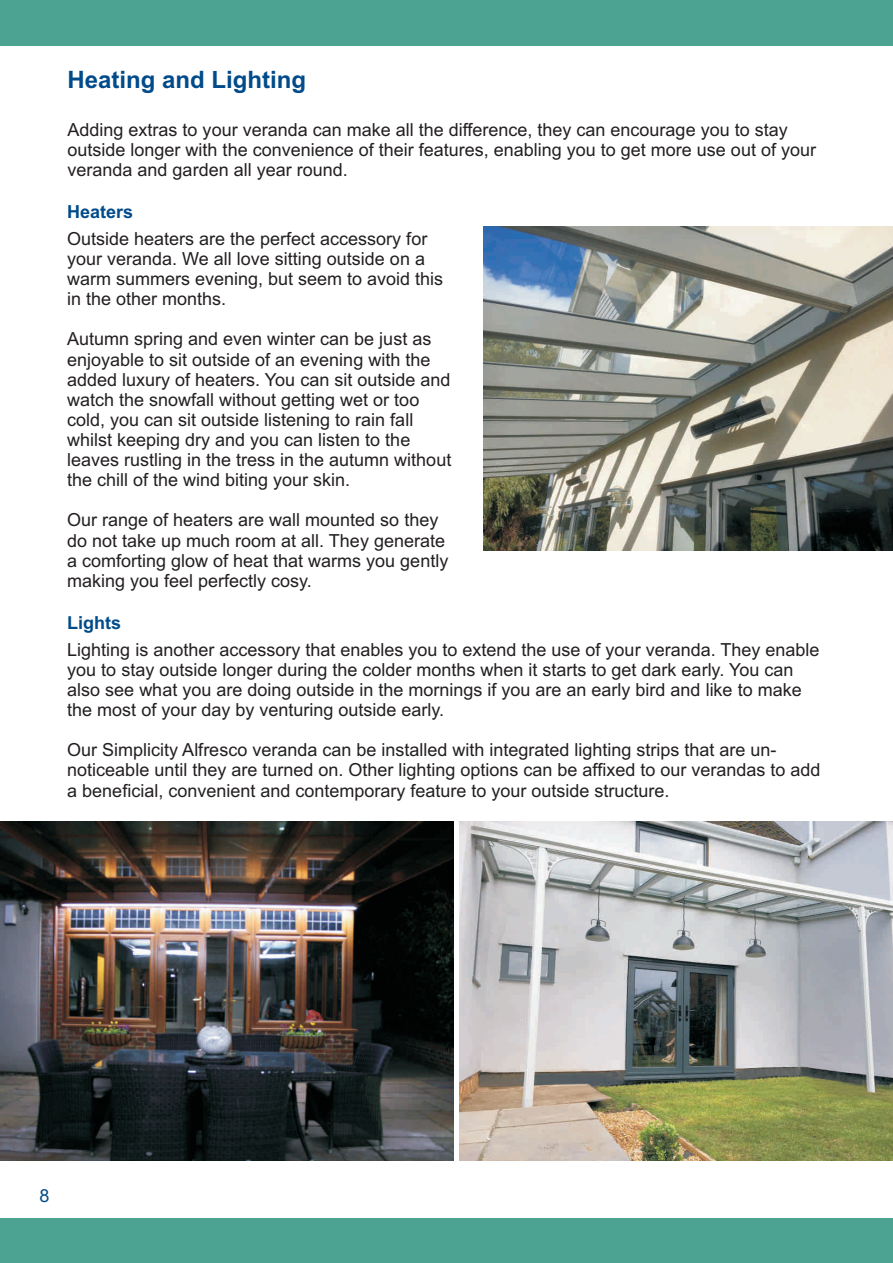
<style>
.page{position:relative;width:893px;height:1263px;background:#fff}
.page>*{position:absolute;margin:0;border:0;box-sizing:border-box;transform-origin:0 0}
.t1{font:700 24px "Arial";color:#014b8a}
.t2{font:18px/20.1px "Arial";color:#231f20}
.t3{font:700 18px "Arial";color:#014b8a}
.t4{font:18px "Arial";color:#014b8a}
</style>
<div class="page">
<div style="left:0;top:1px;width:893px;height:45px;background:#4ca391"></div>
<div style="left:0;top:1218px;width:893px;height:45px;background:#4ca391"></div>
<img style="left:484px;top:227px;width:409px;height:324px">
<img style="left:0;top:822px;width:453px;height:338px">
<img style="left:460px;top:822px;width:433px;height:338px">
<h1 class="t1" style="left:68px;top:70px;width:240px">Heating and Lighting</h1>
<p class="t2" style="left:68px;top:121px;width:750px">Adding extras to your veranda can make all the difference, they can encourage you to stay outside longer with the convenience of their features, enabling you to get more use out of your veranda and garden all year round.</p>
<p class="t3" style="left:67px;top:205px;width:68px">Heaters</p>
<p class="t2" style="left:67px;top:230px;width:378px">Outside heaters are the perfect accessory for your veranda. We all love sitting outside on a warm summers evening, but seem to avoid this in the other months.</p>
<p class="t2" style="left:67px;top:331px;width:386px">Autumn spring and even winter can be just as enjoyable to sit outside of an evening with the added luxury of heaters. You can sit outside and watch the snowfall without getting wet or too cold, you can sit outside listening to rain fall whilst keeping dry and you can listen to the leaves rustling in the tress in the autumn without the chill of the wind biting your skin.</p>
<p class="t2" style="left:67px;top:512px;width:383px">Our range of heaters are wall mounted so they do not take up much room at all. They generate a comforting glow of heat that warms you gently making you feel perfectly cosy.</p>
<p class="t3" style="left:67px;top:616px;width:55px">Lights</p>
<p class="t2" style="left:67px;top:641px;width:754px">Lighting is another accessory that enables you to extend the use of your veranda. They enable you to stay outside longer during the colder months when it starts to get dark early. You can also see what you are doing outside in the mornings if you are an early bird and like to make the most of your day by venturing outside early.</p>
<p class="t2" style="left:67px;top:742px;width:755px">Our Simplicity Alfresco veranda can be installed with integrated lighting strips that are un&shy;noticeable until they are turned on. Other lighting options can be affixed to our verandas to add a beneficial, convenient and contemporary feature to your outside structure.</p>
<p class="t4" style="left:39px;top:1189px;width:12px">8</p>
</div>
